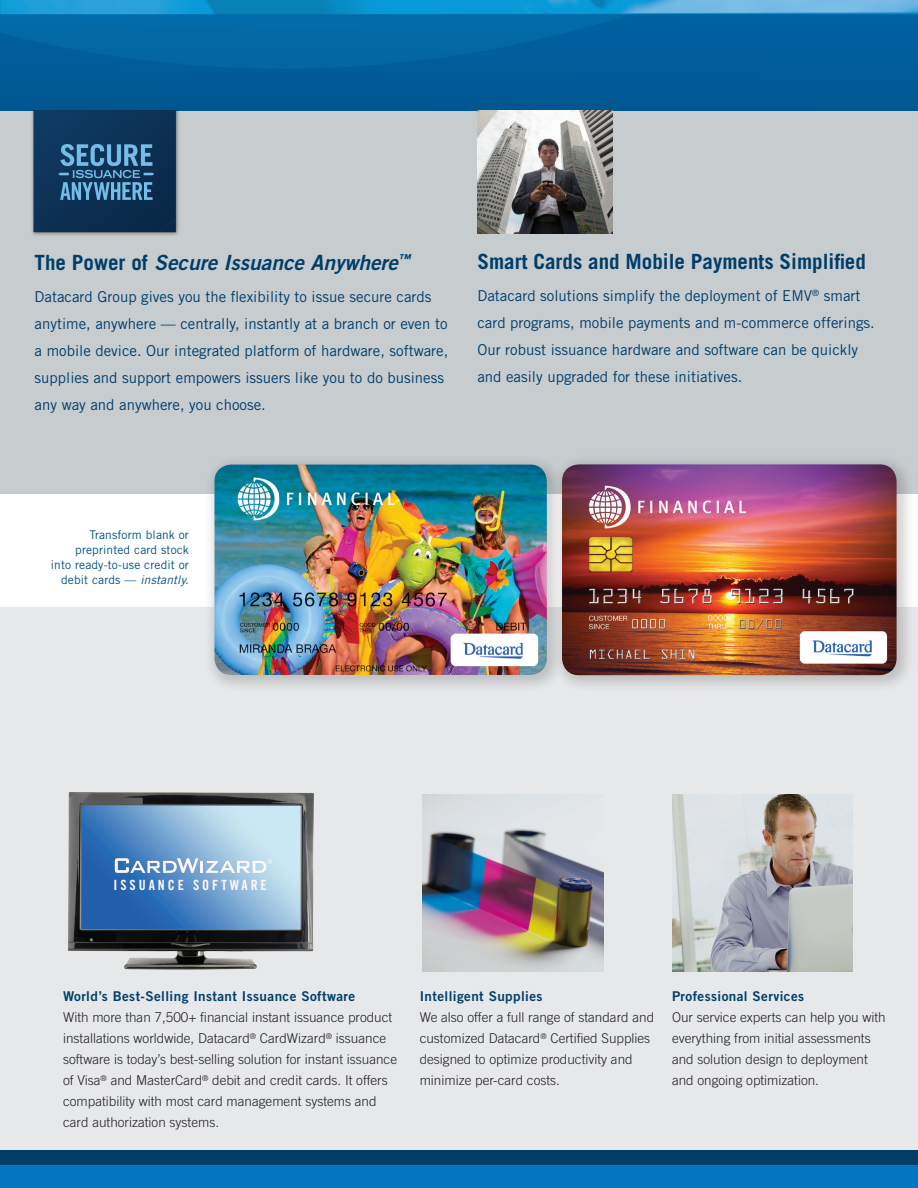
<style>
.page{position:relative;width:918px;height:1188px;background:#fff}
.page>*{position:absolute;margin:0;border:0;box-sizing:border-box;transform-origin:0 0}
.t1{font:700 21px "Trade Gothic LT Std";color:#003e69}
.t2{font:21px "Trade Gothic LT Std Bd 2 Obl";color:#003e69}
.t3{font:15px/27px "Trade Gothic LT Std";color:#003e69}
.t4{font:14.1px "Trade Gothic Bold Cond Twenty";letter-spacing:.205em;color:#fef8f8}
.t5{font:300 13.5px/21px "Trade Gothic LT Std";color:#231f20}
.t6{font:13.5px "Trade Gothic LT Std Bd 2";letter-spacing:.03em;color:#003e69}
._04_Bullet{font:12px/15px "Trade Gothic LT Std";letter-spacing:.01em;color:#005187;text-align:right}
.s1{font-family:"Trade Gothic LT Std";font-weight:700}
.s2{font-style:italic}
</style>
<div class="page">
<div style="left:0;top:608px;width:918px;height:542px;background:#e6e8ea"></div>
<img style="left:0;top:0;width:918px;height:111px">
<div style="left:0;top:111px;width:918px;height:383px;background:#c7cccf"></div>
<div style="left:0;top:1150px;width:918px;height:15px;background:#003e69"></div>
<div style="left:0;top:1165px;width:918px;height:23px;background:#0077c0"></div>
<img style="left:32px;top:111px;width:147px;height:124px">
<img style="left:477px;top:111px;width:135px;height:123px">
<div style="left:204px;top:454px;width:361px;height:239px;background:#231f20;opacity:.2"></div>
<img style="left:214px;top:465px;width:333px;height:210px">
<div style="left:551px;top:454px;width:364px;height:240px;background:#231f20;opacity:.2"></div>
<img style="left:562px;top:464px;width:335px;height:211px">
<img style="left:68px;top:792px;width:246px;height:178px">
<svg style="left:115px;top:858px;width:157px;height:15px;background:#a9c4e0"></svg>
<img style="left:422px;top:794px;width:181px;height:178px">
<img style="left:672px;top:794px;width:181px;height:178px">
<p class="t2" style="left:35px;top:249px;width:377px"><span class="s1">The Power of</span> Secure Issuance Anywhere<sup>™</sup></p>
<p class="t3" style="left:35px;top:283px;width:415px">Datacard Group gives you the flexibility to issue secure cards anytime, anywhere — centrally, instantly at a branch or even to a mobile device. Our integrated platform of hardware, software, supplies and support empowers issuers like you to do business any way and anywhere, you choose.</p>
<p class="t1" style="left:477px;top:248px;width:390px">Smart Cards and Mobile Payments Simplified</p>
<p class="t3" style="left:477px;top:282px;width:399px">Datacard solutions simplify the deployment of EMV<sup>®</sup> smart card programs, mobile payments and m-commerce offerings.<br>Our robust issuance hardware and software can be quickly and easily upgraded for these initiatives.</p>
<p class="_04_Bullet" style="left:51px;top:527px;width:140px">Transform blank or preprinted card stock<br>into ready-to-use credit or debit cards — <span class="s2">instantly.</span></p>
<p class="t4" style="left:114px;top:877px;width:155px">ISSUANCE SOFTWARE</p>
<p class="t6" style="left:63px;top:988px;width:294px">World’s Best-Selling Instant Issuance Software</p>
<p class="t5" style="left:63px;top:1007px;width:336px">With more than 7,500+ financial instant issuance product installations worldwide, Datacard<sup>®</sup> CardWizard<sup>®</sup> issuance software is today’s best-selling solution for instant issuance of Visa<sup>®</sup> and MasterCard<sup>®</sup> debit and credit cards. It offers compatibility with most card management systems and card authorization systems.</p>
<p class="t6" style="left:420px;top:988px;width:124px">Intelligent Supplies</p>
<p class="t5" style="left:420px;top:1007px;width:236px">We also offer a full range of standard and customized Datacard<sup>®</sup> Certified Supplies designed to optimize productivity and minimize per-card costs.</p>
<p class="t6" style="left:672px;top:988px;width:134px">Professional Services</p>
<p class="t5" style="left:672px;top:1007px;width:215px">Our service experts can help you with everything from initial assessments and solution design to deployment and ongoing optimization.</p>
</div>
